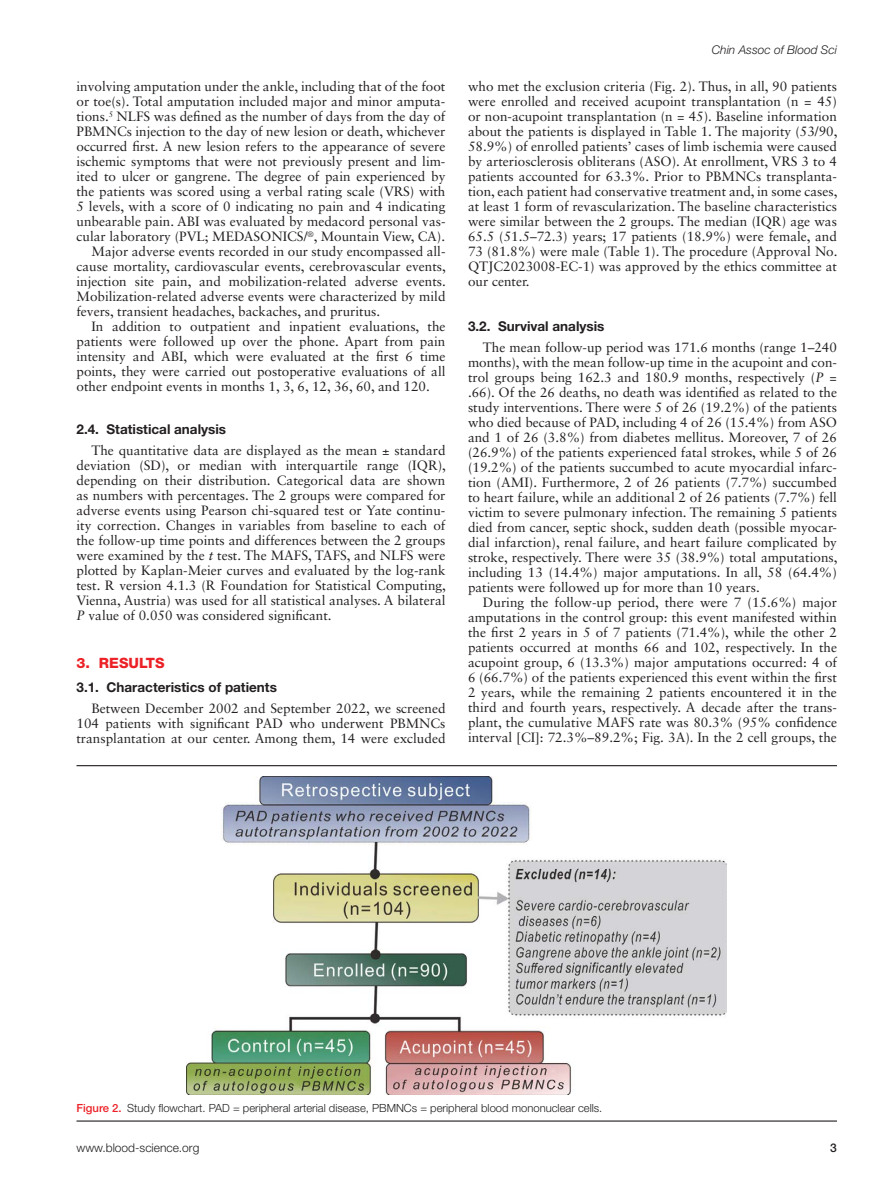
<style>
.page{position:relative;width:891px;height:1188px;background:#fff}
.page>*{position:absolute;margin:0;border:0;box-sizing:border-box;transform-origin:0 0}
.t1{font:800 14.25px "Helvetica Neue LT Std";color:#ec2127}
.t2{font:13.5px/15px "Sabon LT Std";color:#231f20;text-align:justify}
.t3{font:700 13.5px "Helvetica Neue LT Std";color:#231f20}
.t4{font:300 12px "Helvetica Neue LT Std";color:#231f20}
.t5{font:italic 300 12px "Helvetica Neue LT Std";color:#231f20}
.t6{font:500 12px "Helvetica Neue LT Std";color:#231f20}
.t7{font:300 11.25px "Helvetica Neue LT Std";color:#231f20}
.s1{font-style:italic}
.s2{font-weight:500;color:#ec2127}
</style>
<div class="page">
<img style="left:187px;top:776px;width:540px;height:318px">
<hr style="left:76px;top:765px;width:761px;height:1px;background:#231f20">
<hr style="left:76px;top:1120px;width:761px;height:2px;background:#231f20">
<p class="t2" style="left:76px;top:79px;width:370px">involving amputation under the ankle, including that of the foot</p>
<p class="t2" style="left:76px;top:94px;width:370px">or toe(s). Total amputation included major and minor amputa-</p>
<p class="t2" style="left:76px;top:109px;width:370px">tions.<sup>5</sup> NLFS was defined as the number of days from the day of</p>
<p class="t2" style="left:77px;top:124px;width:371px">PBMNCs injection to the day of new lesion or death, whichever</p>
<p class="t2" style="left:77px;top:139px;width:371px">occurred first. A new lesion refers to the appearance of severe</p>
<p class="t2" style="left:77px;top:154px;width:370px">ischemic symptoms that were not previously present and lim-</p>
<p class="t2" style="left:77px;top:169px;width:371px">ited to ulcer or gangrene. The degree of pain experienced by</p>
<p class="t2" style="left:77px;top:184px;width:370px">the patients was scored using a verbal rating scale (VRS) with</p>
<p class="t2" style="left:77px;top:199px;width:371px">5 levels, with a score of 0 indicating no pain and 4 indicating</p>
<p class="t2" style="left:77px;top:214px;width:371px">unbearable pain. ABI was evaluated by medacord personal vas-</p>
<p class="t2" style="left:77px;top:229px;width:370px">cular laboratory (PVL; MEDASONICS/<sup>®</sup>, Mountain View, CA).</p>
<p class="t2" style="left:92px;top:244px;width:356px">Major adverse events recorded in our study encompassed all-</p>
<p class="t2" style="left:77px;top:259px;width:371px">cause mortality, cardiovascular events, cerebrovascular events,</p>
<p class="t2" style="left:77px;top:274px;width:371px">injection site pain, and mobilization-related adverse events.</p>
<p class="t2" style="left:77px;top:289px;width:371px">Mobilization-related adverse events were characterized by mild</p>
<p class="t2" style="left:77px;top:304px;width:305px">fevers, transient headaches, backaches, and pruritus.</p>
<p class="t2" style="left:92px;top:319px;width:356px">In addition to outpatient and inpatient evaluations, the</p>
<p class="t2" style="left:77px;top:334px;width:370px">patients were followed up over the phone. Apart from pain</p>
<p class="t2" style="left:77px;top:349px;width:370px">intensity and ABI, which were evaluated at the first 6 time</p>
<p class="t2" style="left:77px;top:364px;width:371px">points, they were carried out postoperative evaluations of all</p>
<p class="t2" style="left:77px;top:379px;width:355px">other endpoint events in months 1, 3, 6, 12, 36, 60, and 120.</p>
<p class="t3" style="left:77px;top:421px;width:151px">2.4. Statistical analysis</p>
<p class="t2" style="left:77px;top:442px;width:371px;text-indent:15px">The quantitative data are displayed as the mean ± standard deviation (SD), or median with interquartile range (IQR), depending on their distribution. Categorical data are shown as numbers with percentages. The 2 groups were compared for adverse events using Pearson chi-squared test or Yate continu&shy;ity correction. Changes in variables from baseline to each of the follow-up time points and differences between the 2 groups were examined by the <span class="s1">t</span> test. The MAFS, TAFS, and NLFS were plotted by Kaplan-Meier curves and evaluated by the log-rank test. R version 4.1.3 (R Foundation for Statistical Computing, Vienna, Austria) was used for all statistical analyses. A bilateral <span class="s1">P</span> value of 0.050 was considered significant.</p>
<p class="t1" style="left:76px;top:654px;width:90px">3. RESULTS</p>
<p class="t3" style="left:76px;top:679px;width:202px">3.1. Characteristics of patients</p>
<p class="t2" style="left:76px;top:700px;width:371px;text-indent:15px">Between December 2002 and September 2022, we screened 104 patients with significant PAD who underwent PBMNCs transplantation at our center. Among them, 14 were excluded</p>
<p class="t5" style="left:712px;top:42px;width:127px">Chin Assoc of Blood Sci</p>
<p class="t2" style="left:468px;top:79px;width:371px">who met the exclusion criteria (Fig. 2). Thus, in all, 90 patients were enrolled and received acupoint transplantation (n = 45) or non-acupoint transplantation (n = 45). Baseline information about the patients is displayed in Table 1. The majority (53/90, 58.9%) of enrolled patients’ cases of limb ischemia were caused by arteriosclerosis obliterans (ASO). At enrollment, VRS 3 to 4 patients accounted for 63.3%. Prior to PBMNCs transplanta&shy;tion, each patient had conservative treatment and, in some cases, at least 1 form of revascularization. The baseline characteristics were similar between the 2 groups. The median (IQR) age was 65.5 (51.5–72.3) years; 17 patients (18.9%) were female, and 73 (81.8%) were male (Table 1). The procedure (Approval No.<br>QTJC2023008-EC-1) was approved by the ethics committee at our center.</p>
<p class="t3" style="left:468px;top:318px;width:138px">3.2. Survival analysis</p>
<p class="t2" style="left:468px;top:340px;width:371px;text-indent:15px">The mean follow-up period was 171.6 months (range 1–240 months), with the mean follow-up time in the acupoint and con&shy;trol groups being 162.3 and 180.9 months, respectively (<span class="s1">P</span> = .66). Of the 26 deaths, no death was identified as related to the study interventions. There were 5 of 26 (19.2%) of the patients who died because of PAD, including 4 of 26 (15.4%) from ASO and 1 of 26 (3.8%) from diabetes mellitus. Moreover, 7 of 26 (26.9%) of the patients experienced fatal strokes, while 5 of 26 (19.2%) of the patients succumbed to acute myocardial infarc&shy;tion (AMI). Furthermore, 2 of 26 patients (7.7%) succumbed to heart failure, while an additional 2 of 26 patients (7.7%) fell victim to severe pulmonary infection. The remaining 5 patients died from cancer, septic shock, sudden death (possible myocar&shy;dial infarction), renal failure, and heart failure complicated by stroke, respectively. There were 35 (38.9%) total amputations, including 13 (14.4%) major amputations. In all, 58 (64.4%) patients were followed up for more than 10 years.</p>
<p class="t2" style="left:468px;top:595px;width:371px;text-indent:15px">During the follow-up period, there were 7 (15.6%) major amputations in the control group: this event manifested within the first 2 years in 5 of 7 patients (71.4%), while the other 2 patients occurred at months 66 and 102, respectively. In the acupoint group, 6 (13.3%) major amputations occurred: 4 of 6 (66.7%) of the patients experienced this event within the first 2 years, while the remaining 2 patients encountered it in the third and fourth years, respectively. A decade after the trans&shy;plant, the cumulative MAFS rate was 80.3% (95% confidence interval [CI]: 72.3%–89.2%; Fig. 3A). In the 2 cell groups, the</p>
<p class="t7" style="left:76px;top:1101px;width:527px"><span class="s2">Figure 2.</span> Study flowchart. PAD = peripheral arterial disease, PBMNCs = peripheral blood mononuclear cells.</p>
<p class="t4" style="left:76px;top:1140px;width:124px">www.blood-science.org</p>
<p class="t6" style="left:830px;top:1140px;width:8px">3</p>
</div>
